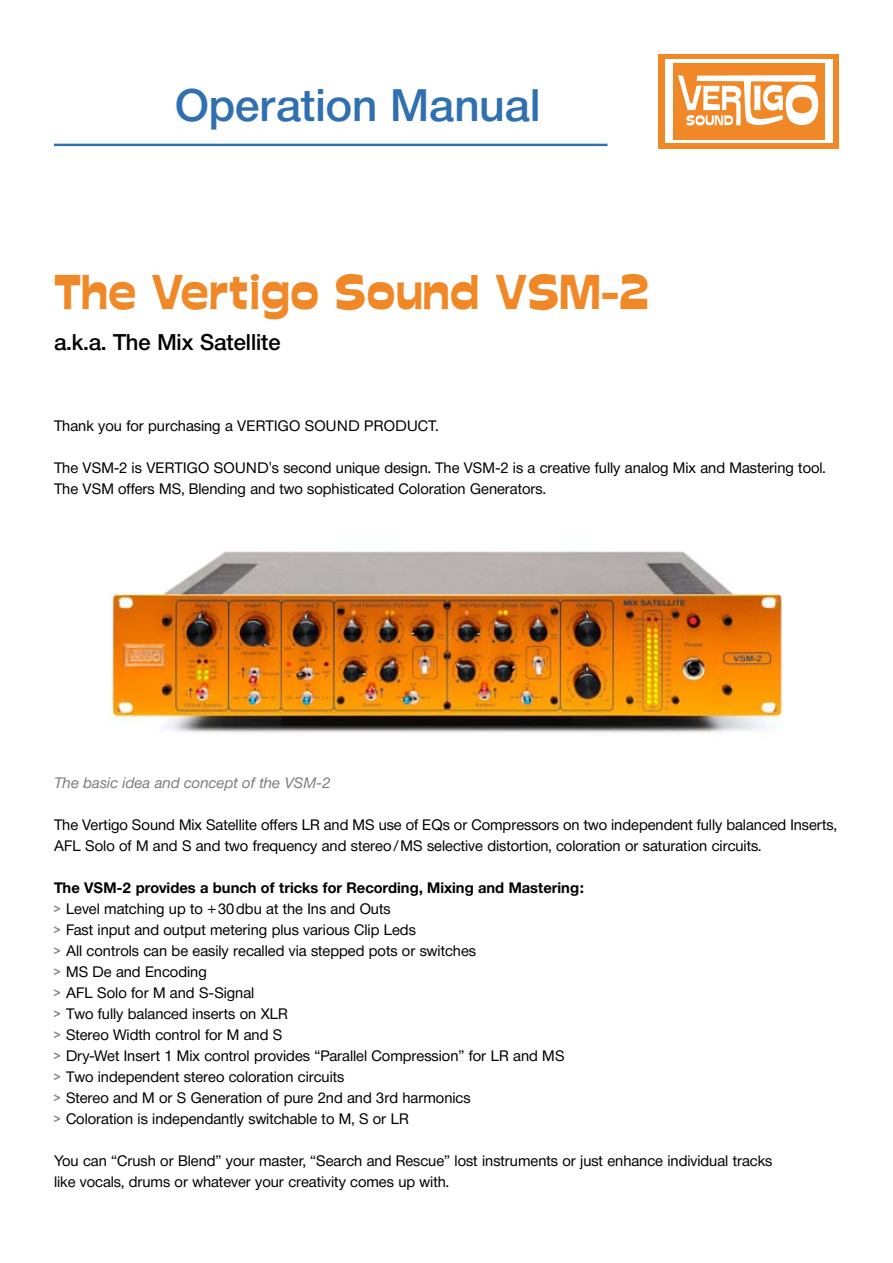
<style>
.page{position:relative;width:893px;height:1263px;background:#fff}
.page>*{position:absolute;margin:0;border:0;box-sizing:border-box;transform-origin:0 0}
.t1{font:45px "Global";color:#f08827}
.t2{font:500 45px "Neue Helvetica BQ";color:#3070b0}
.t3{font:500 22.5px "Neue Helvetica BQ";color:#000}
.t4{font:15px/21px "Neue Helvetica BQ";color:#000}
.t5{font:italic 15px "Neue Helvetica BQ";color:#7b7c7e}
.s1{font-weight:700}
.s2{font-weight:700;font-size:12px;color:#7b7c7e}
</style>
<div class="page">
<hr style="left:54px;top:144px;width:554px;height:2px;background:#3070b0">
<img style="left:110px;top:551px;width:674px;height:182px">
<div style="left:658px;top:54px;width:181px;height:94px;background:#f08827"></div>
<div style="left:665px;top:60px;width:167px;height:83px;background:#fff"></div>
<div style="left:673px;top:63px;width:151px;height:76px;background:#f08827"></div>
<svg style="left:678px;top:75px;width:140px;height:51px"></svg>
<h1 class="t2" style="left:175px;top:76px;width:367px">Operation Manual</h1>
<h1 class="t1" style="left:54px;top:266px;width:597px">The Vertigo Sound VSM-2</h1>
<h2 class="t3" style="left:54px;top:327px;width:228px">a.k.a. The Mix Satellite</h2>
<p class="t4" style="left:54px;top:415px;width:386px">Thank you for purchasing a VERTIGO SOUND PRODUCT.</p>
<p class="t4" style="left:54px;top:457px;width:773px">The VSM-2 is VERTIGO SOUND's second unique design. The VSM-2 is a creative fully analog Mix and Mastering tool.<br>The VSM offers MS, Blending and two sophisticated Coloration Generators.</p>
<p class="t5" style="left:54px;top:773px;width:278px">The basic idea and concept of the VSM-2</p>
<p class="t4" style="left:54px;top:814px;width:784px">The Vertigo Sound Mix Satellite offers LR and MS use of EQs or Compressors on two independent fully balanced Inserts,<br>AFL Solo of M and S and two frequency and stereo/MS selective distortion, coloration or saturation circuits.</p>
<p class="t4" style="left:54px;top:877px;width:531px"><span class="s1">The VSM-2 provides a bunch of tricks for Recording, Mixing and Mastering: </span><span class="s2">&gt;</span> Level matching up to +30dbu at the Ins and Outs<br><span class="s2">&gt;</span> Fast input and output metering plus various Clip Leds<br><span class="s2">&gt;</span> All controls can be easily recalled via stepped pots or switches<br><span class="s2">&gt;</span> MS De and Encoding<br><span class="s2">&gt;</span> AFL Solo for M and S-Signal<br><span class="s2">&gt;</span> Two fully balanced inserts on XLR<br><span class="s2">&gt;</span> Stereo Width control for M and S<br><span class="s2">&gt;</span> Dry-Wet Insert 1 Mix control provides “Parallel Compression” for LR and MS<br><span class="s2">&gt;</span> Two independent stereo coloration circuits<br><span class="s2">&gt;</span> Stereo and M or S Generation of pure 2nd and 3rd harmonics<br><span class="s2">&gt;</span> Coloration is independantly switchable to M, S or LR</p>
<p class="t4" style="left:54px;top:1150px;width:720px">You can “Crush or Blend” your master, “Search and Rescue” lost instruments or just enhance individual tracks like vocals, drums or whatever your creativity comes up with.</p>
</div>
